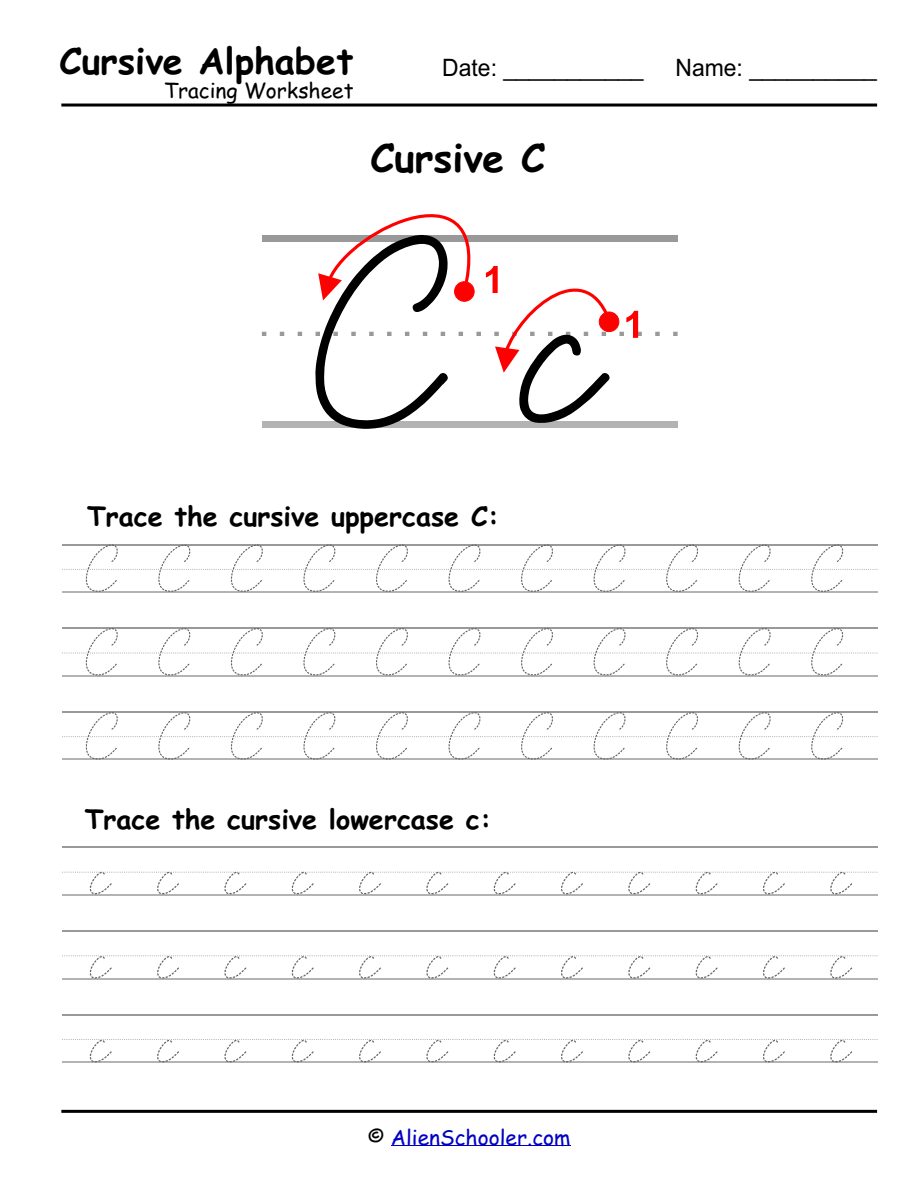
<style>
.page{position:relative;width:918px;height:1188px;background:#fff}
.page>*{position:absolute;margin:0;border:0;box-sizing:border-box;transform-origin:0 0}
.t1{font:700 39px "Comic Sans MS";color:#000}
.t2{font:700 36px "Comic Sans MS";color:#000}
.t3{font:700 27px "Comic Sans MS";color:#000}
.t4{font:24px "Arial";color:#000;scale:.95 1}
.t5{font:21px "Comic Sans MS";color:#0000c4}
.t6{font:21px "Comic Sans MS";color:#000}
.s1{color:#000}
</style>
<div class="page">
<hr style="left:61px;top:104px;width:816px;height:3px;background:#000">
<hr style="left:61px;top:1110px;width:816px;height:3px;background:#000">
<hr style="left:62px;top:591px;width:816px;height:2px;background:#b3b3b3">
<hr style="left:62px;top:627px;width:816px;height:2px;background:#999">
<hr style="left:62px;top:675px;width:816px;height:2px;background:#b3b3b3">
<hr style="left:62px;top:711px;width:816px;height:2px;background:#999">
<hr style="left:62px;top:847px;width:816px;height:1px;background:#999">
<hr style="left:62px;top:894px;width:816px;height:2px;background:#b3b3b3">
<hr style="left:62px;top:930px;width:816px;height:2px;background:#999">
<hr style="left:62px;top:1014px;width:816px;height:2px;background:#999">
<hr style="left:62px;top:1061px;width:816px;height:2px;background:#b3b3b3">
<hr style="left:391px;top:1145px;width:180px;height:1px;background:#0000c4">
<div style="left:262px;top:235px;width:416px;height:7px;background:#999"></div>
<div style="left:262px;top:421px;width:416px;height:7px;background:#b3b3b3"></div>
<svg style="left:62px;top:544px;width:816px;height:48px"></svg>
<svg style="left:62px;top:628px;width:816px;height:48px"></svg>
<svg style="left:62px;top:712px;width:816px;height:48px"></svg>
<svg style="left:62px;top:872px;width:816px;height:22px"></svg>
<svg style="left:62px;top:955px;width:816px;height:24px"></svg>
<svg style="left:62px;top:1039px;width:816px;height:23px"></svg>
<svg style="left:673px;top:332px;width:5px;height:4px"></svg>
<svg style="left:655px;top:332px;width:5px;height:4px"></svg>
<svg style="left:298px;top:332px;width:4px;height:4px"></svg>
<svg style="left:280px;top:332px;width:4px;height:4px"></svg>
<svg style="left:262px;top:332px;width:4px;height:4px"></svg>
<svg style="left:315px;top:378px;width:294px;height:51px"></svg>
<div style="left:599px;top:312px;width:20px;height:20px;background:#f00;border:1px solid #f00;border-radius:50%"></div>
<svg style="left:619px;top:311px;width:23px;height:27px"></svg>
<svg style="left:315px;top:214px;width:295px;height:164px"></svg>
<h2 class="t2" style="left:59px;top:45px;width:295px">Cursive Alphabet</h2>
<p class="t6" style="left:164px;top:81px;width:191px">Tracing Worksheet</p>
<p class="t4" style="left:442px;top:59px;width:213px">Date: ___________</p>
<p class="t4" style="left:676px;top:59px;width:213px">Name: __________</p>
<h1 class="t1" style="left:370px;top:141px;width:176px">Cursive C</h1>
<p class="t3" style="left:87px;top:504px;width:414px">Trace the cursive uppercase C:</p>
<p class="t3" style="left:85px;top:808px;width:408px">Trace the cursive lowercase c:</p>
<p class="t5" style="left:368px;top:1129px;width:204px"><span class="s1">©</span> AlienSchooler.com</p>
</div>
